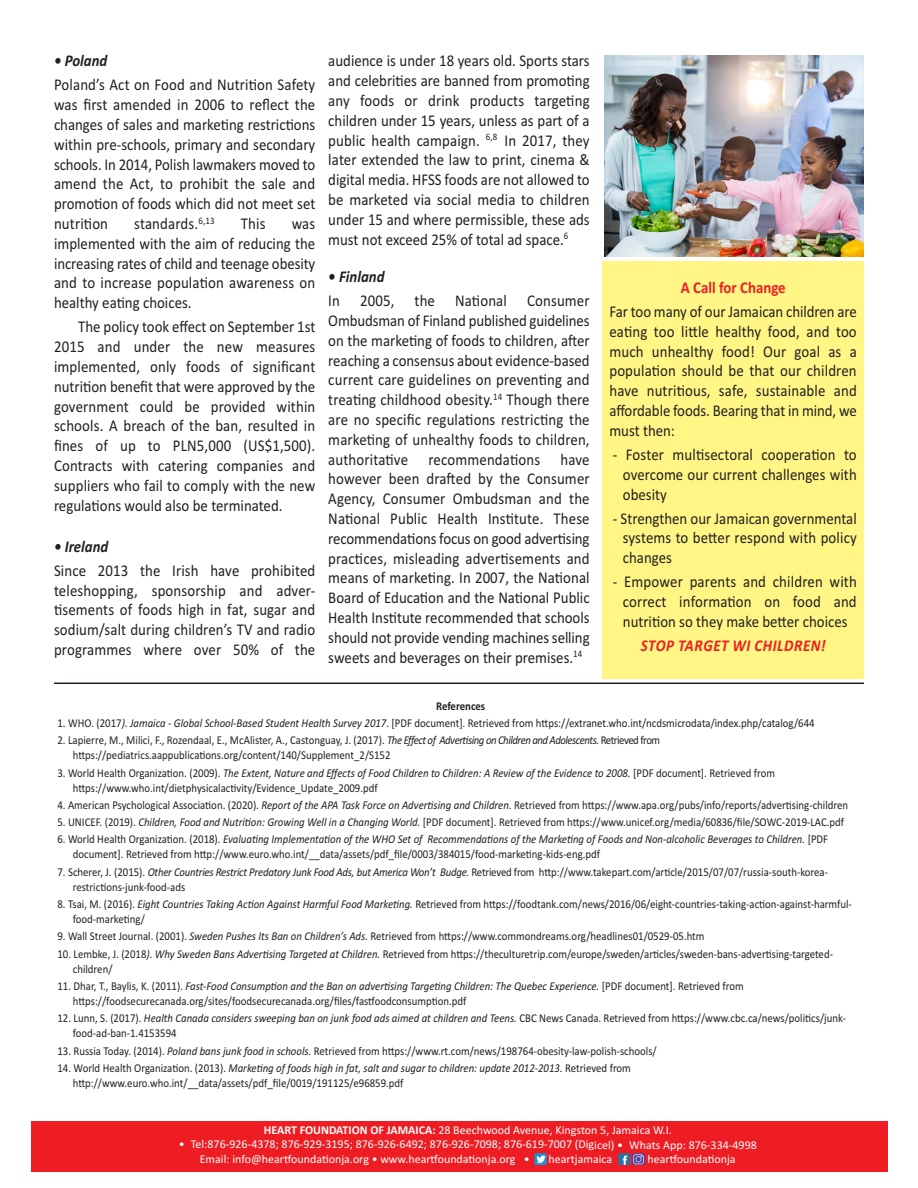
<style>
.page{position:relative;width:918px;height:1188px;background:#fff}
.page>*{position:absolute;margin:0;border:0;box-sizing:border-box;transform-origin:0 0}
.t1{font:16.5px/19.8px "Calibri";color:#231f20;text-align:justify;scale:.9 1}
.t2{font:italic 700 16.5px "Calibri";color:#231f20;scale:.9 1}
.t3{font:italic 700 16.5px "Calibri";letter-spacing:.04em;color:#ee1d23;scale:.9 1}
.t4{font:700 16.5px "Calibri";color:#ee1d23;scale:.9 1}
.t5{font:12px/15.1px "Calibri";color:#231f20;scale:.9 1}
.t6{font:12px "Calibri";color:#fff}
.t7{font:700 12px "Calibri";color:#231f20;scale:.9 1}
.s1{font-style:italic}
.s2{font-weight:700}
</style>
<div class="page">
<div style="left:603px;top:261px;width:261px;height:417px;background:#fff685"></div>
<hr style="left:54px;top:683px;width:810px;height:1px;background:#231f20">
<div style="left:31px;top:1121px;width:856px;height:51px;background:#ee1d23"></div>
<img style="left:534px;top:1153px;width:112px;height:11px">
<img style="left:604px;top:56px;width:260px;height:200px">
<p class="t2" style="left:54px;top:55px;width:61px">• Poland</p>
<p class="t1" style="left:54px;top:76px;width:292px">Poland’s Act on Food and Nutrition Safety was first amended in 2006 to reflect the changes of sales and marketing restrictions within pre‐schools, primary and secondary schools. In 2014, Polish lawmakers moved to amend the Act, to prohibit the sale and promotion of foods which did not meet set nutrition</p>
<p class="t1" style="left:134px;top:215px;width:91px">standards.<sup>6,13</sup></p>
<p class="t1" style="left:241px;top:215px;width:29px">This</p>
<p class="t1" style="left:54px;top:215px;width:292px;text-indent:238px">was implemented with the aim of reducing the increasing rates of child and teenage obesity and to increase population awareness on healthy eating choices.</p>
<p class="t1" style="left:54px;top:318px;width:292px;text-indent:24px">The policy took effect on September 1st 2015 and under the new measures implemented, only foods of significant nutrition benefit that were approved by the government could be provided within schools. A breach of the ban, resulted in fines of up to PLN5,000 (US$1,500).<br>Contracts with catering companies and suppliers who fail to comply with the new regulations would also be terminated.</p>
<p class="t2" style="left:54px;top:540px;width:62px">• Ireland</p>
<p class="t1" style="left:54px;top:562px;width:292px">Since 2013 the Irish have prohibited teleshopping, sponsorship and adver‐ tisements of foods high in fat, sugar and sodium/salt during children’s TV and radio programmes where over 50% of the</p>
<p class="t1" style="left:328px;top:52px;width:292px">audience is under 18 years old. Sports stars and celebrities are banned from promoting any foods or drink products targeting children under 15 years, unless as part of a public health campaign. <sup>6,8</sup> In 2017, they later extended the law to print, cinema &amp; digital media. HFSS foods are not allowed to be marketed via social media to children under 15 and where permissible, these ads must not exceed 25% of total ad space.<sup>6</sup></p>
<p class="t2" style="left:328px;top:271px;width:64px">• Finland</p>
<p class="t1" style="left:328px;top:292px;width:292px">In 2005, the National Consumer Ombudsman of Finland published guidelines on the marketing of foods to children, after reaching a consensus about evidence‐based current care guidelines on preventing and treating childhood obesity.<sup>14</sup> Though there are no specific regulations restricting the marketing of unhealthy foods to children, authoritative recommendations have however been drafted by the Consumer Agency, Consumer Ombudsman and the National Public Health Institute. These recommendations focus on good advertising practices, misleading advertisements and means of marketing. In 2007, the National Board of Education and the National Public Health Institute recommended that schools should not provide vending machines selling sweets and beverages on their premises.<sup>14</sup></p>
<p class="t4" style="left:681px;top:278px;width:118px">A Call for Change</p>
<p class="t1" style="left:609px;top:303px;width:276px">Far too many of our Jamaican children are eating too little healthy food, and too much unhealthy food! Our goal as a population should be that our children have nutritious, safe, sustainable and affordable foods. Bearing that in mind, we must then:</p>
<p class="t1" style="left:623px;top:446px;width:261px;text-indent:-10px">‐ Foster multisectoral cooperation to overcome our current challenges with obesity</p>
<p class="t1" style="left:623px;top:510px;width:261px;text-indent:-10px">‐ Strengthen our Jamaican governmental systems to better respond with policy changes</p>
<p class="t1" style="left:613px;top:573px;width:273px;text-align:center">‐ Empower parents and children with correct information on food and nutrition so they make better choices</p>
<p class="t3" style="left:641px;top:640px;width:207px">STOP TARGET WI CHILDREN!</p>
<p class="t7" style="left:436px;top:698px;width:56px">References</p>
<p class="t5" style="left:57px;top:716px;width:843px">1. WHO. (2017<span class="s1">). Jamaica - Global School-Based Student Health Survey 2017</span>. [PDF document]. Retrieved from https://extranet.who.int/ncdsmicrodata/index.php/catalog/644</p>
<p class="t5" style="left:73px;top:734px;width:654px;text-indent:-15px">2. Lapierre, M., Milici, F., Rozendaal, E., McAlister, A., Castonguay, J. (2017). <span class="s1">The Effect of Advertising on Children and Adolescents.</span> Retrieved from https://pediatrics.aappublications.org/content/140/Supplement_2/S152</p>
<p class="t5" style="left:73px;top:766px;width:782px;text-indent:-15px">3. World Health Organization. (2009). <span class="s1">The Extent, Nature and Effects of Food Children to Children: A Review of the Evidence to 2008.</span> [PDF document]. Retrieved from https://www.who.int/dietphysicalactivity/Evidence_Update_2009.pdf</p>
<p class="t5" style="left:57px;top:798px;width:880px">4. American Psychological Association. (2020). <span class="s1">Report of the APA Task Force on Advertising and Children.</span> Retrieved from https://www.apa.org/pubs/info/reports/advertising‐children</p>
<p class="t5" style="left:57px;top:816px;width:876px">5. UNICEF. (2019). <span class="s1">Children, Food and Nutrition: Growing Well in a Changing World.</span> [PDF document]. Retrieved from https://www.unicef.org/media/60836/file/SOWC‐2019‐LAC.pdf</p>
<p class="t5" style="left:73px;top:833px;width:841px;text-indent:-15px">6. World Health Organization. (2018). <span class="s1">Evaluating Implementation of the WHO Set of Recommendations of the Marketing of Foods and Non-alcoholic Beverages to Children.</span> [PDF document]. Retrieved from http://www.euro.who.int/__data/assets/pdf_file/0003/384015/food‐marketing‐kids‐eng.pdf</p>
<p class="t5" style="left:73px;top:865px;width:841px;text-indent:-15px">7. Scherer, J. (2015). <span class="s1">Other Countries Restrict Predatory Junk Food Ads, but America Won’t Budge.</span> Retrieved from http://www.takepart.com/article/2015/07/07/russia‐south‐korea‐ restrictions‐junk‐food‐ads</p>
<p class="t5" style="left:73px;top:897px;width:867px;text-indent:-15px">8. Tsai, M. (2016). <span class="s1">Eight Countries Taking Action Against Harmful Food Marketing.</span> Retrieved from https://foodtank.com/news/2016/06/eight‐countries‐taking‐action‐against‐harmful‐ food‐marketing/</p>
<p class="t5" style="left:57px;top:930px;width:721px">9. Wall Street Journal. (2001). <span class="s1">Sweden Pushes Its Ban on Children’s Ads.</span> Retrieved from https://www.commondreams.org/headlines01/0529‐05.htm</p>
<p class="t5" style="left:73px;top:947px;width:846px;text-indent:-15px">10. Lembke, J. (2018<span class="s1">). Why Sweden Bans Advertising Targeted at Children.</span> Retrieved from https://theculturetrip.com/europe/sweden/articles/sweden‐bans‐advertising‐targeted‐ children/</p>
<p class="t5" style="left:73px;top:979px;width:747px;text-indent:-15px">11. Dhar, T., Baylis, K. (2011). <span class="s1">Fast-Food Consumption and the Ban on advertising Targeting Children: The Quebec Experience.</span> [PDF document]. Retrieved from https://foodsecurecanada.org/sites/foodsecurecanada.org/files/fastfoodconsumption.pdf</p>
<p class="t5" style="left:73px;top:1012px;width:861px;text-indent:-15px">12. Lunn, S. (2017). <span class="s1">Health Canada considers sweeping ban on junk food ads aimed at children and Teens.</span> CBC News Canada. Retrieved from https://www.cbc.ca/news/politics/junk‐ food‐ad‐ban‐1.4153594</p>
<p class="t5" style="left:57px;top:1044px;width:667px">13. Russia Today. (2014). <span class="s1">Poland bans junk food in schools.</span> Retrieved from https://www.rt.com/news/198764‐obesity‐law‐polish‐schools/</p>
<p class="t5" style="left:73px;top:1061px;width:622px;text-indent:-15px">14. World Health Organization. (2013). <span class="s1">Marketing of foods high in fat, salt and sugar to children: update 2012-2013.</span> Retrieved from http://www.euro.who.int/__data/assets/pdf_file/0019/191125/e96859.pdf</p>
<p class="t6" style="left:264px;top:1126px;width:409px"><span class="s2">HEART FOUNDATION OF JAMAICA:</span> 28 Beechwood Avenue, Kingston 5, Jamaica W.I.</p>
<p class="t6" style="left:179px;top:1140px;width:580px">• Tel:876‐926‐4378; 876‐929‐3195; 876‐926‐6492; 876‐926‐7098; 876‐619‐7007 (Digicel) • Whats App: 876‐334‐4998</p>
<p class="t6" style="left:200px;top:1155px;width:331px">Email: info@heartfoundationja.org • www.heartfoundationja.org •</p>
<p class="t6" style="left:549px;top:1155px;width:65px">heartjamaica</p>
<p class="t6" style="left:648px;top:1155px;width:90px">heartfoundationja</p>
</div>
